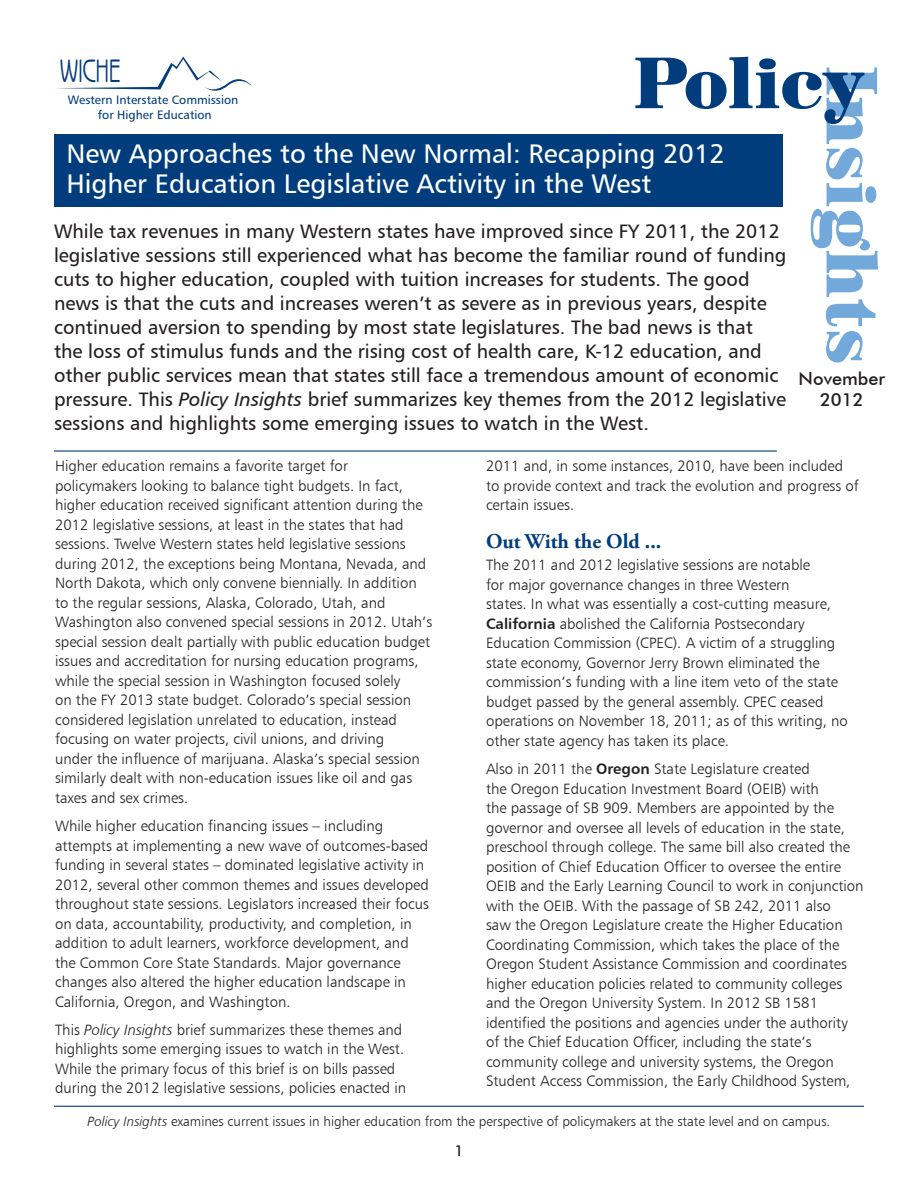
<style>
.page{position:relative;width:918px;height:1188px;background:#fff}
.page>*{position:absolute;margin:0;border:0;box-sizing:border-box;transform-origin:0 0}
.t1{font:900 72px "Century 725 BT";color:#73a8da;scale:.9 1}
.t2{font:900 72px "Century 725 BT";color:#013d7d;scale:.9 1}
.t3{font:33.15px "Benguiat Gothic IT Cby BT";letter-spacing:-.025em;color:#013d7d;scale:.7 1}
.t4{font:27px/30px "Humanist 777 BT Roman B";color:#fff}
.paragraph_headings{font:700 21px "Adobe Garamond Pro";color:#013d7d}
.body_text{font:19.5px/24px "Humanist 777 BT Roman B";color:#231f20}
.t5{font:500 18px/21.6px "Futura BT";color:#231f20;text-align:center}
.body_text-2{font:15px/19.5px "Humanist 777 BT Light B";color:#231f20}
.t6{font:500 15px "Futura BT";color:#231f20}
.body_text-3{font:13.5px "Humanist 777 BT Light B";color:#231f20}
.t7{font:12.15px/14.5px "Humanist 777 BT Roman B";color:#013d7d;text-align:center}
.s1{font-family:"Humanist 777 BT Italic B"}
.s2{font-family:"Humanist 777 BT Light Italic B"}
.s3{font-family:"Humanist 777 BT Bold B"}
</style>
<div class="page">
<div style="left:54px;top:134px;width:729px;height:73px;background:#013d7d"></div>
<hr style="left:54px;top:450px;width:723px;height:2px;background:#013d7d">
<hr style="left:54px;top:1106px;width:810px;height:1px;background:#013d7d">
<svg style="left:56px;top:57px;width:196px;height:34px"></svg>
<p class="t2" style="left:634px;top:39px;width:257px">Policy</p>
<p class="t4" style="left:66px;top:138px;width:660px">New Approaches to the New Normal: Recapping 2012<br>Higher Education Legislative Activity in the West</p>
<p class="t3" style="left:60px;top:50px;width:89px">WICHE</p>
<p class="t7" style="left:68px;top:92px;width:172px">Western Interstate Commission for Higher Education</p>
<p class="t1" style="left:896px;top:66px;width:333px;rotate:90deg">Insights</p>
<p class="body_text" style="left:54px;top:219px;width:734px">While tax revenues in many Western states have improved since FY 2011, the 2012 legislative sessions still experienced what has become the familiar round of funding cuts to higher education, coupled with tuition increases for students. The good news is that the cuts and increases weren’t as severe as in previous years, despite continued aversion to spending by most state legislatures. The bad news is that<br>the loss of stimulus funds and the rising cost of health care, K-12 education, and other public services mean that states still face a tremendous amount of economic pressure. This <span class="s1">Policy Insights</span> brief summarizes key themes from the 2012 legislative sessions and highlights some emerging issues to watch in the West.</p>
<p class="t5" style="left:799px;top:367px;width:88px">November<br>2012</p>
<p class="body_text-2" style="left:55px;top:456px;width:379px">Higher education remains a favorite target for policymakers looking to balance tight budgets. In fact, higher education received significant attention during the 2012 legislative sessions, at least in the states that had sessions. Twelve Western states held legislative sessions during 2012, the exceptions being Montana, Nevada, and North Dakota, which only convene biennially. In addition to the regular sessions, Alaska, Colorado, Utah, and Washington also convened special sessions in 2012. Utah’s special session dealt partially with public education budget issues and accreditation for nursing education programs, while the special session in Washington focused solely<br>on the FY 2013 state budget. Colorado’s special session considered legislation unrelated to education, instead focusing on water projects, civil unions, and driving<br>under the influence of marijuana. Alaska’s special session similarly dealt with non-education issues like oil and gas taxes and sex crimes.</p>
<p class="body_text-2" style="left:55px;top:816px;width:376px">While higher education financing issues – including attempts at implementing a new wave of outcomes-based funding in several states – dominated legislative activity in 2012, several other common themes and issues developed throughout state sessions. Legislators increased their focus on data, accountability, productivity, and completion, in addition to adult learners, workforce development, and the Common Core State Standards. Major governance changes also altered the higher education landscape in California, Oregon, and Washington.</p>
<p class="body_text-2" style="left:55px;top:1020px;width:353px">This <span class="s2">Policy Insights</span> brief summarizes these themes and highlights some emerging issues to watch in the West.<br>While the primary focus of this brief is on bills passed during the 2012 legislative sessions, policies enacted in</p>
<p class="body_text-2" style="left:486px;top:456px;width:374px">2011 and, in some instances, 2010, have been included to provide context and track the evolution and progress of certain issues.</p>
<p class="paragraph_headings" style="left:486px;top:529px;width:177px">Out With the Old ...</p>
<p class="body_text-2" style="left:486px;top:555px;width:364px">The 2011 and 2012 legislative sessions are notable<br>for major governance changes in three Western<br>states. In what was essentially a cost-cutting measure, <span class="s3">California</span> abolished the California Postsecondary Education Commission (CPEC). A victim of a struggling state economy, Governor Jerry Brown eliminated the commission’s funding with a line item veto of the state budget passed by the general assembly. CPEC ceased operations on November 18, 2011; as of this writing, no other state agency has taken its place.</p>
<p class="body_text-2" style="left:486px;top:759px;width:379px">Also in 2011 the <span class="s3">Oregon</span> State Legislature created<br>the Oregon Education Investment Board (OEIB) with<br>the passage of SB 909. Members are appointed by the governor and oversee all levels of education in the state, preschool through college. The same bill also created the position of Chief Education Officer to oversee the entire OEIB and the Early Learning Council to work in conjunction with the OEIB. With the passage of SB 242, 2011 also<br>saw the Oregon Legislature create the Higher Education Coordinating Commission, which takes the place of the Oregon Student Assistance Commission and coordinates higher education policies related to community colleges and the Oregon University System. In 2012 SB 1581 identified the positions and agencies under the authority of the Chief Education Officer, including the state’s community college and university systems, the Oregon Student Access Commission, the Early Childhood System,</p>
<p class="body_text-3" style="left:88px;top:1113px;width:744px"><span class="s2">Policy Insights</span> examines current issues in higher education from the perspective of policymakers at the state level and on campus.</p>
<p class="t6" style="left:454px;top:1142px;width:11px">1</p>
</div>
